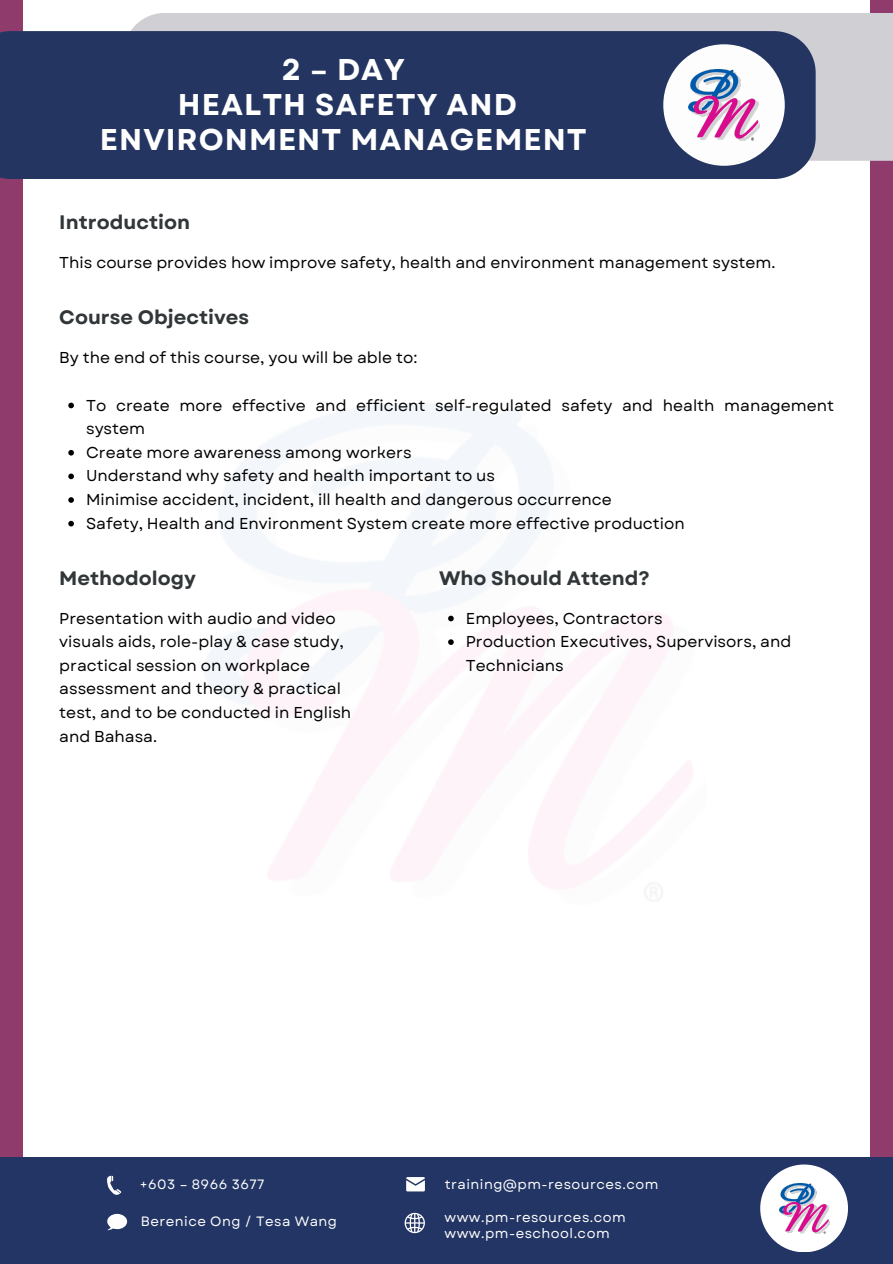
<style>
.page{position:relative;width:893px;height:1264px;background:#fff}
.page>*{position:absolute;margin:0;border:0;box-sizing:border-box;transform-origin:0 0}
.t1{font:700 30px/34.8px "Garet";letter-spacing:.035em;color:#fff;text-align:center}
.t2{font:700 19.5px "Garet";color:#313638}
.t3{font:15.75px/23.7px "Garet";color:#000}
.t4{font:13.5px/15.8px "Garet";letter-spacing:.035em;color:#fff}
</style>
<div class="page">
<div style="left:0;top:0;width:892px;height:1156px;background:#8f3c6d"></div>
<div style="left:23px;top:0;width:846px;height:1262px;background:#fff"></div>
<div style="left:131px;top:13px;width:761px;height:148px;background:#d0d0d4"></div>
<div style="left:0;top:31px;width:815px;height:148px;background:#233560"></div>
<img style="left:204px;top:404px;width:488px;height:498px">
<div style="left:663px;top:44px;width:121px;height:122px;background:#fdfdfd;border-radius:50%"></div>
<img style="left:688px;top:70px;width:71px;height:70px">
<svg style="left:68px;top:402px;width:6px;height:6px"></svg>
<svg style="left:68px;top:450px;width:6px;height:5px"></svg>
<svg style="left:68px;top:473px;width:6px;height:6px"></svg>
<svg style="left:68px;top:497px;width:6px;height:6px"></svg>
<svg style="left:68px;top:521px;width:6px;height:5px"></svg>
<svg style="left:448px;top:615px;width:5px;height:6px"></svg>
<svg style="left:448px;top:639px;width:5px;height:6px"></svg>
<div style="left:0;top:1156px;width:892px;height:107px;background:#233564"></div>
<svg style="left:760px;top:1164px;width:87px;height:88px;background:#e4d9e9"></svg>
<svg style="left:107px;top:1175px;width:14px;height:19px"></svg>
<svg style="left:107px;top:1213px;width:20px;height:17px"></svg>
<svg style="left:406px;top:1177px;width:19px;height:14px"></svg>
<svg style="left:404px;top:1212px;width:21px;height:21px"></svg>
<h2 class="t1" style="left:100px;top:52px;width:488px">2 – DAY<br>HEALTH SAFETY AND<br>ENVIRONMENT MANAGEMENT</h2>
<h3 class="t2" style="left:59px;top:208px;width:132px">Introduction</h3>
<h2 class="t3" style="left:59px;top:251px;width:717px">This course provides how improve safety, health and environment management system.</h2>
<h2 class="t2" style="left:59px;top:303px;width:191px">Course Objectives</h2>
<h3 class="t3" style="left:59px;top:346px;width:359px">By the end of this course, you will be able to:</h3>
<h3 class="t3" style="left:86px;top:393px;width:749px">To create more effective and efficient self-regulated safety and health management system</h3>
<h3 class="t3" style="left:86px;top:440px;width:327px">Create more awareness among workers</h3>
<h3 class="t3" style="left:86px;top:464px;width:410px">Understand why safety and health important to us</h3>
<h3 class="t3" style="left:86px;top:488px;width:527px">Minimise accident, incident, ill health and dangerous occurrence</h3>
<p class="t3" style="left:86px;top:511px;width:600px">Safety, Health and Environment System create more effective production</p>
<h3 class="t2" style="left:59px;top:563px;width:138px">Methodology</h3>
<h2 class="t3" style="left:59px;top:606px;width:293px">Presentation with audio and video visuals aids, role-play &amp; case study, practical session on workplace assessment and theory &amp; practical test, and to be conducted in English and Bahasa.</h2>
<p class="t2" style="left:439px;top:563px;width:212px">Who Should Attend?</p>
<h3 class="t3" style="left:466px;top:606px;width:198px">Employees, Contractors</h3>
<h3 class="t3" style="left:466px;top:630px;width:327px">Production Executives, Supervisors, and<br>Technicians</h3>
<p class="t4" style="left:147px;top:1176px;width:124px">+603 – 2713 6868</p>
<p class="t4" style="left:451px;top:1176px;width:215px">training@pm-resources.com</p>
<p class="t4" style="left:439px;top:1209px;width:183px">www.pm-resources.com www.pm-eschool.com</p>
<p class="t4" style="left:444px;top:1176px;width:215px">training@pm-resources.com</p>
<p class="t4" style="left:444px;top:1209px;width:183px">www.pm-resources.com</p>
<p class="t4" style="left:444px;top:1225px;width:167px">www.pm-eschool.com</p>
<p class="t4" style="left:140px;top:1176px;width:126px">+603 – 8966 3677</p>
<p class="t4" style="left:141px;top:1213px;width:198px">Berenice Ong / Tesa Wang</p>
</div>
